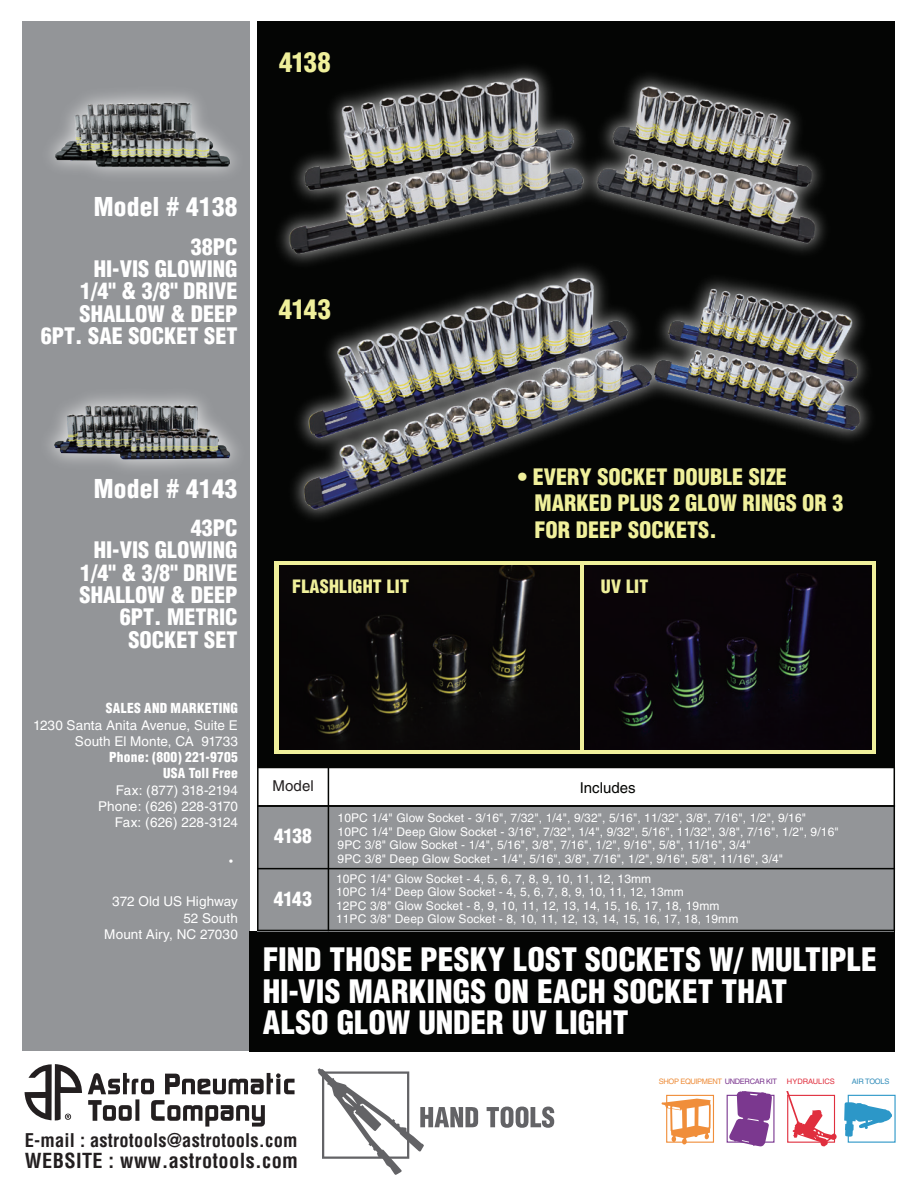
<style>
.page{position:relative;width:918px;height:1188px;background:#fff}
.page>*{position:absolute;margin:0;border:0;box-sizing:border-box;transform-origin:0 0}
.t1{font:900 condensed 31.5px/31.5px "Helvetica";color:#fff}
.t2{font:900 condensed 26.7px "Helvetica";letter-spacing:-.025em;color:#f0f09b}
.t3{font:900 condensed 25.35px "Helvetica";letter-spacing:.01em;color:#fff}
.t4{font:900 condensed 22.2px/22.4px "Helvetica";color:#fff;text-align:right}
.t5{font:900 condensed 22.2px/26.5px "Helvetica";color:#f0f09b}
.t6{font:700 condensed 20.25px "Helvetica";letter-spacing:.02em;color:#231f20}
.t7{font:900 condensed 19.5px "Helvetica";letter-spacing:-.02em;color:#fff}
.t8{font:700 condensed 18.45px "Helvetica";letter-spacing:.01em;color:#231f20}
.t9{font:900 condensed 18px "Helvetica";letter-spacing:.01em;color:#f0f09b}
.t10{font:15px "Helvetica";color:#040503}
.t11{font:15px "Helvetica";letter-spacing:.01em;color:#231f20}
.t12{font:13.5px/16.2px "Helvetica";letter-spacing:.005em;color:#fff;text-align:right}
.t13{font:900 condensed 13.5px/16.2px "Helvetica";letter-spacing:.02em;color:#fff;text-align:right}
.t14{font:300 13.5px "Adobe Ming Std";color:#fff}
.t15{font:12px/13.5px "Helvetica";letter-spacing:.01em;color:#fff}
.t16{font:7.5px "Helvetica";letter-spacing:-.05em;color:#ee8d3a}
.t17{font:7.5px "Helvetica";color:#e02f3e}
.t18{font:7.5px "Helvetica";letter-spacing:-.025em;color:#348eba}
.s1{color:#7c3890}
</style>
<div class="page">
<div style="left:22px;top:21px;width:228px;height:1030px;background:#939598"></div>
<div style="left:250px;top:931px;width:645px;height:120px;background:#040504"></div>
<div style="left:257px;top:21px;width:638px;height:746px;background:#040504"></div>
<svg style="left:25px;top:1064px;width:270px;height:63px"></svg>
<div style="left:666px;top:1095px;width:48px;height:48px;border:1px solid #f08e3a"></div>
<svg style="left:661px;top:1099px;width:50px;height:45px"></svg>
<svg style="left:786px;top:1091px;width:51px;height:56px"></svg>
<div style="left:787px;top:1095px;width:48px;height:48px;border:1px solid #e02f3e"></div>
<svg style="left:317px;top:1068px;width:161px;height:107px"></svg>
<svg style="left:487px;top:1107px;width:67px;height:21px"></svg>
<div style="left:727px;top:1095px;width:48px;height:48px;border:1px solid #7b3891"></div>
<svg style="left:728px;top:1091px;width:44px;height:56px"></svg>
<svg style="left:844px;top:1102px;width:48px;height:35px"></svg>
<div style="left:848px;top:1095px;width:48px;height:48px;border:1px solid #2c97c8"></div>
<svg style="left:257px;top:767px;width:638px;height:164px;fill:#939598"></svg>
<hr style="left:257px;top:868px;width:638px;height:1px;background:#040503">
<hr style="left:257px;top:805px;width:638px;height:2px;background:#040503">
<svg style="left:275px;top:561px;width:601px;height:193px;background:#cece85"></svg>
<img style="left:279px;top:565px;width:301px;height:184px">
<img style="left:584px;top:592px;width:287px;height:157px">
<img style="left:50px;top:93px;width:185px;height:82px">
<img style="left:49px;top:395px;width:188px;height:74px">
<img style="left:54px;top:405px;width:176px;height:55px">
<img style="left:292px;top:301px;width:584px;height:291px">
<img style="left:279px;top:67px;width:558px;height:273px">
<h2 class="t2" style="left:279px;top:45px;width:53px">4138</h2>
<h3 class="t3" style="left:94px;top:191px;width:145px">Model # 4138</h3>
<h3 class="t4" style="left:41px;top:235px;width:198px">38PC<br>HI-VIS GLOWING<br>1/4" &amp; 3/8" DRIVE<br>SHALLOW &amp; DEEP<br>6PT. SAE SOCKET SET</h3>
<h2 class="t2" style="left:279px;top:293px;width:54px">4143</h2>
<h3 class="t3" style="left:94px;top:472px;width:145px">Model # 4143</h3>
<h3 class="t4" style="left:80px;top:516px;width:160px">43PC<br>HI-VIS GLOWING<br>1/4" &amp; 3/8" DRIVE<br>SHALLOW &amp; DEEP<br>6PT. METRIC<br>SOCKET SET</h3>
<p class="t13" style="left:106px;top:700px;width:134px">SALES AND MARKETING</p>
<p class="t12" style="left:33px;top:717px;width:206px">1230 Santa Anita Avenue, Suite E<br>South El Monte, CA 91733</p>
<p class="t13" style="left:109px;top:749px;width:130px">Phone: (800) 221-9705<br>USA Toll Free</p>
<p class="t12" style="left:98px;top:782px;width:141px">Fax: (877) 318-2194<br>Phone: (626) 228-3170<br>Fax: (626) 228-3124</p>
<p class="t14" style="left:224px;top:855px;width:15px">˙</p>
<p class="t12" style="left:104px;top:893px;width:135px">372 Old US Highway<br>52 South<br>Mount Airy, NC 27030</p>
<h3 class="t5" style="left:535px;top:463px;width:311px;text-indent:-17px">• EVERY SOCKET DOUBLE SIZE<br>MARKED PLUS 2 GLOW RINGS OR 3<br>FOR DEEP SOCKETS.</h3>
<h3 class="t9" style="left:292px;top:575px;width:118px">FLASHLIGHT LIT</h3>
<h3 class="t9" style="left:601px;top:575px;width:49px">UV LIT</h3>
<p class="t11" style="left:272px;top:777px;width:43px">Model</p>
<h3 class="t7" style="left:274px;top:824px;width:39px">4138</h3>
<h3 class="t7" style="left:274px;top:886px;width:40px">4143</h3>
<p class="t10" style="left:580px;top:779px;width:57px">Includes</p>
<p class="t15" style="left:338px;top:811px;width:503px">10PC 1/4" Glow Socket - 3/16", 7/32", 1/4", 9/32", 5/16", 11/32", 3/8", 7/16", 1/2", 9/16" 10PC 1/4" Deep Glow Socket - 3/16", 7/32", 1/4", 9/32", 5/16", 11/32", 3/8", 7/16", 1/2", 9/16" 9PC 3/8" Glow Socket - 1/4", 5/16", 3/8", 7/16", 1/2", 9/16", 5/8", 11/16", 3/4"<br>9PC 3/8" Deep Glow Socket - 1/4", 5/16", 3/8", 7/16", 1/2", 9/16", 5/8", 11/16", 3/4"</p>
<h3 class="t7" style="left:562px;top:811px;width:29px">410</h3>
<p class="t15" style="left:336px;top:872px;width:404px">10PC 1/4" Glow Socket - 4, 5, 6, 7, 8, 9, 10, 11, 12, 13mm<br>10PC 1/4" Deep Glow Socket - 4, 5, 6, 7, 8, 9, 10, 11, 12, 13mm<br>12PC 3/8" Glow Socket - 8, 9, 10, 11, 12, 13, 14, 15, 16, 17, 18, 19mm 11PC 3/8" Deep Glow Socket - 8, 10, 11, 12, 13, 14, 15, 16, 17, 18, 19mm</p>
<h1 class="t1" style="left:263px;top:943px;width:616px">FIND THOSE PESKY LOST SOCKETS W/ MULTIPLE<br>HI-VIS MARKINGS ON EACH SOCKET THAT<br>ALSO GLOW UNDER UV LIGHT</h1>
<p class="t16" style="left:659px;top:1077px;width:120px">SHOP EQUIPMENT <span class="s1">UNDERCAR KIT</span></p>
<p class="t17" style="left:787px;top:1077px;width:49px">HYDRAULICS</p>
<p class="t18" style="left:852px;top:1077px;width:39px">AIR TOOLS</p>
<h3 class="t8" style="left:25px;top:1128px;width:274px">E-mail : astrotools@astrotools.com</h3>
<h3 class="t6" style="left:25px;top:1148px;width:275px">WEBSITE : www.astrotools.com</h3>
</div>
